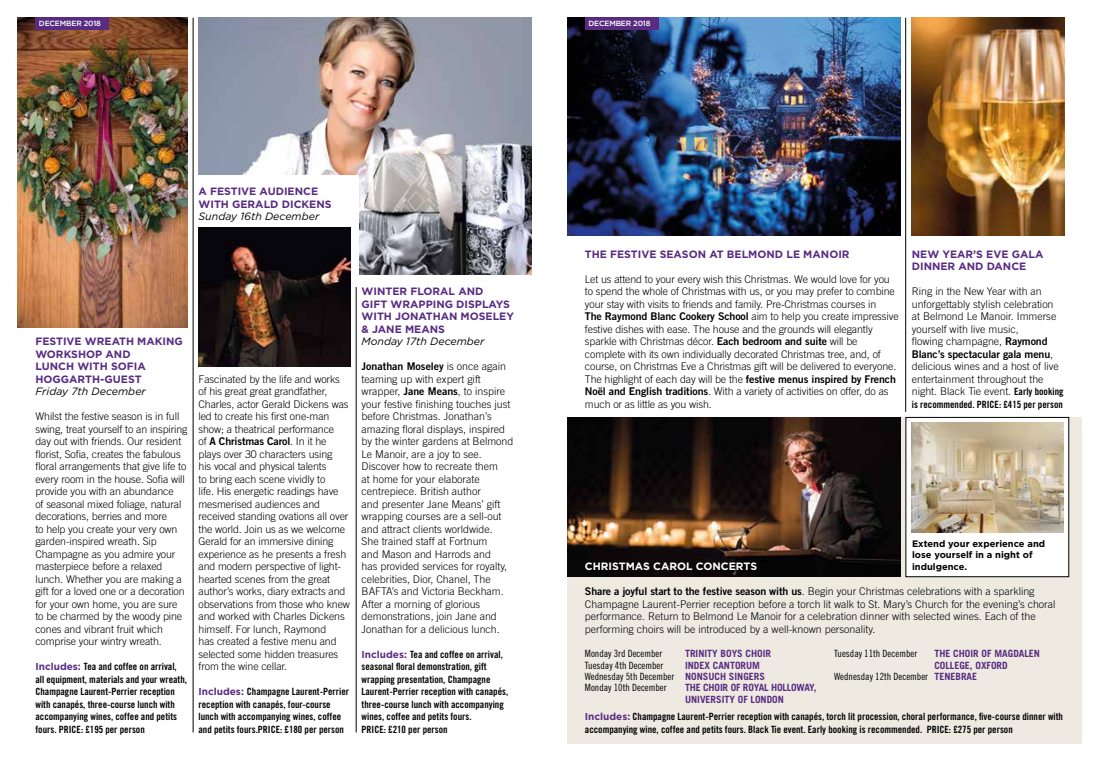
<style>
.page{position:relative;width:1099px;height:762px;background:#fff}
.page>*{position:absolute;margin:0;border:0;box-sizing:border-box;transform-origin:0 0}
.t1{font:300 10.62px/12.5px "Trade Gothic";letter-spacing:-.01em;color:#000}
.t2{font:700 10.62px/12.5px "Gotham";color:#592c82}
.t3{font:10.62px "Trade Gothic Bold Two";letter-spacing:-.01em;color:#000}
.t4{font:italic 10.62px "Gotham";color:#000}
.t5{font:700 10.62px "Gotham";color:#fff}
.t6{font:10px/12.5px "Trade Gothic Bold Cond Twenty";color:#000}
.t7{font:10px/11.2px "Trade Gothic Cond Eighteen";color:#000}
.t8{font:700 10px/11.2px "Trade Gothic";color:#592c82}
.t9{font:700 9.38px/11.2px "Gotham";color:#000}
.t10{font:500 7.5px "Gotham";letter-spacing:-.02em;color:#fff}
.s1{font-family:"Gotham";font-weight:700;color:#592c82}
.s2{font-family:"Trade Gothic";font-weight:300}
.s3{font-family:"Trade Gothic Bold Two";font-weight:400}
.s4{font-family:"Trade Gothic Bold Cond Twenty";font-weight:400;font-size:10px}
.s5{font-family:"Trade Gothic";font-weight:700;color:#592c82}
</style>
<div class="page">
<div style="left:567px;top:417px;width:514px;height:327px;background:#eeeae2"></div>
<img style="left:567px;top:18px;width:333px;height:217px">
<img style="left:911px;top:18px;width:153px;height:217px">
<hr style="left:905px;top:18px;width:1px;height:394px;background:#000">
<div style="left:905px;top:417px;width:163px;height:160px;background:#fff"></div>
<div style="left:905px;top:417px;width:163px;height:160px;border:1px solid #000"></div>
<img style="left:911px;top:423px;width:152px;height:110px">
<img style="left:198px;top:18px;width:333px;height:256px">
<img style="left:18px;top:18px;width:170px;height:310px">
<img style="left:567px;top:417px;width:333px;height:160px">
<div style="left:35px;top:18px;width:74px;height:12px;background:#592c82"></div>
<div style="left:585px;top:18px;width:73px;height:12px;background:#592c82"></div>
<div style="left:196px;top:175px;width:163px;height:159px;background:#fff"></div>
<img style="left:198px;top:228px;width:153px;height:139px">
<hr style="left:356px;top:287px;width:1px;height:445px;background:#000">
<hr style="left:193px;top:18px;width:1px;height:714px;background:#000">
<p class="t10" style="left:39px;top:20px;width:63px">DECEMBER 2018</p>
<p class="t10" style="left:588px;top:20px;width:63px">DECEMBER 2018</p>
<p class="t2" style="left:198px;top:185px;width:135px">A FESTIVE AUDIENCE<br>WITH GERALD DICKENS</p>
<p class="t4" style="left:198px;top:210px;width:122px">Sunday 16th December</p>
<p class="t2" style="left:35px;top:335px;width:149px">FESTIVE WREATH MAKING<br>WORKSHOP AND<br>LUNCH WITH SOFIA<br>HOGGARTH-GUEST</p>
<p class="t4" style="left:35px;top:385px;width:112px">Friday 7th December</p>
<p class="t1" style="left:35px;top:410px;width:154px">Whilst the festive season is in full swing, treat yourself to an inspiring day out with friends. Our resident florist, Sofia, creates the fabulous floral arrangements that give life to every room in the house. Sofia will provide you with an abundance<br>of seasonal mixed foliage, natural decorations, berries and more<br>to help you create your very own garden-inspired wreath. Sip<br>Champagne as you admire your masterpiece before a relaxed lunch. Whether you are making a gift for a loved one or a decoration for your own home, you are sure to be charmed by the woody pine cones and vibrant fruit which comprise your wintry wreath.</p>
<p class="t6" style="left:35px;top:660px;width:153px"><span class="s1">Includes:</span> Tea and coffee on arrival, all equipment, materials and your wreath, Champagne Laurent-Perrier reception with canapés, three-course lunch with accompanying wines, coffee and petits fours. PRICE: £195 per person</p>
<p class="t1" style="left:198px;top:372px;width:152px">Fascinated by the life and works of his great great grandfather,<br>Charles, actor Gerald Dickens was led to create his first one-man show; a theatrical performance</p>
<p class="t3" style="left:198px;top:435px;width:129px"><span class="s2">of</span> A Christmas Carol<span class="s2">. In it he</span></p>
<p class="t1" style="left:198px;top:447px;width:153px">plays over 30 characters using<br>his vocal and physical talents<br>to bring each scene vividly to<br>life. His energetic readings have mesmerised audiences and received standing ovations all over the world. Join us as we welcome<br>Gerald for an immersive dining experience as he presents a fresh and modern perspective of light&shy;hearted scenes from the great author’s works, diary extracts and observations from those who knew and worked with Charles Dickens himself. For lunch, Raymond<br>has created a festive menu and selected some hidden treasures from the wine cellar.</p>
<p class="t6" style="left:198px;top:685px;width:152px"><span class="s1">Includes:</span> Champagne Laurent-Perrier reception with canapés, four-course lunch with accompanying wines, coffee and petits fours.PRICE: £180 per person</p>
<p class="t2" style="left:361px;top:285px;width:154px">WINTER FLORAL AND<br>GIFT WRAPPING DISPLAYS<br>WITH JONATHAN MOSELEY &amp; JANE MEANS</p>
<p class="t4" style="left:361px;top:335px;width:124px">Monday 17th December</p>
<p class="t3" style="left:361px;top:360px;width:146px">Jonathan Moseley <span class="s2">is once again</span></p>
<p class="t1" style="left:361px;top:372px;width:153px">teaming up with expert gift wrapper, <span class="s3">Jane Means</span>, to inspire your festive finishing touches just before Christmas. Jonathan’s amazing floral displays, inspired by the winter gardens at Belmond<br>Le Manoir, are a joy to see.<br>Discover how to recreate them<br>at home for your elaborate centrepiece. British author<br>and presenter Jane Means’ gift wrapping courses are a sell-out and attract clients worldwide.<br>She trained staff at Fortnum<br>and Mason and Harrods and<br>has provided services for royalty, celebrities, Dior, Chanel, The<br>BAFTA’s and Victoria Beckham.<br>After a morning of glorious demonstrations, join Jane and<br>Jonathan for a delicious lunch.</p>
<p class="t6" style="left:361px;top:648px;width:148px"><span class="s1">Includes:</span> Tea and coffee on arrival, seasonal floral demonstration, gift wrapping presentation, Champagne Laurent-Perrier reception with canapés, three-course lunch with accompanying wines, coffee and petits fours.<br>PRICE: £210 per person</p>
<p class="t2" style="left:585px;top:247px;width:266px">THE FESTIVE SEASON AT BELMOND LE MANOIR</p>
<p class="t1" style="left:585px;top:272px;width:311px">Let us attend to your every wish this Christmas. We would love for you to spend the whole of Christmas with us, or you may prefer to combine your stay with visits to friends and family. Pre-Christmas courses in</p>
<p class="t3" style="left:585px;top:310px;width:315px">The Raymond Blanc Cookery School <span class="s2">aim to help you create impressive</span></p>
<p class="t1" style="left:585px;top:322px;width:313px">festive dishes with ease. The house and the grounds will elegantly sparkle with Christmas décor. <span class="s3">Each bedroom and suite</span> will be complete with its own individually decorated Christmas tree, and, of course, on Christmas Eve a Christmas gift will be delivered to everyone.<br>The highlight of each day will be the <span class="s3">festive menus inspired by French Noël and English traditions</span>. With a variety of activities on offer, do as much or as little as you wish.</p>
<p class="t2" style="left:911px;top:247px;width:133px">NEW YEAR’S EVE GALA<br>DINNER AND DANCE</p>
<p class="t1" style="left:911px;top:285px;width:146px">Ring in the New Year with an unforgettably stylish celebration at Belmond Le Manoir. Immerse yourself with live music,<br>flowing champagne, <span class="s3">Raymond</span></p>
<p class="t3" style="left:911px;top:347px;width:143px">Blanc’s spectacular gala menu<span class="s2">,</span></p>
<p class="t1" style="left:911px;top:360px;width:153px">delicious wines and a host of live entertainment throughout the night. Black Tie event. <span class="s4">Early booking</span></p>
<p class="t6" style="left:911px;top:398px;width:153px">is recommended. PRICE: £415 per person</p>
<p class="t9" style="left:912px;top:538px;width:135px">Extend your experience and lose yourself in a night of indulgence.</p>
<p class="t5" style="left:585px;top:560px;width:174px">CHRISTMAS CAROL CONCERTS</p>
<p class="t1" style="left:585px;top:585px;width:472px"><span class="s3">Share a joyful start to the festive season with us</span>. Begin your Christmas celebrations with a sparkling Champagne Laurent-Perrier reception before a torch lit walk to St. Mary’s Church for the evening’s choral performance. Return to Belmond Le Manoir for a celebration dinner with selected wines. Each of the performing choirs will be introduced by a well-known personality.</p>
<p class="t7" style="left:585px;top:648px;width:79px">Monday 3rd December</p>
<p class="t8" style="left:685px;top:648px;width:88px">TRINITY BOYS CHOIR</p>
<p class="t7" style="left:585px;top:659px;width:80px">Tuesday 4th December</p>
<p class="t8" style="left:685px;top:659px;width:77px">INDEX CANTORUM</p>
<p class="t7" style="left:585px;top:671px;width:182px">Wednesday 5th December <span class="s5">NONSUCH SINGERS<br></span>Monday 10th December</p>
<p class="t7" style="left:834px;top:648px;width:84px">Tuesday 11th December</p>
<p class="t8" style="left:934px;top:648px;width:107px">THE CHOIR OF MAGDALEN<br>COLLEGE, OXFORD</p>
<p class="t7" style="left:834px;top:671px;width:144px">Wednesday 12th December <span class="s5">TENEBRAE</span></p>
<p class="t6" style="left:585px;top:710px;width:479px"><span class="s1">Includes:</span> Champagne Laurent-Perrier reception with canapés, torch lit procession, choral performance, five-course dinner with accompanying wine, coffee and petits fours. Black Tie event. Early booking is recommended. PRICE: £275 per person</p>
<p class="t8" style="left:685px;top:682px;width:133px">THE CHOIR OF ROYAL HOLLOWAY,<br>UNIVERSITY OF LONDON</p>
</div>
